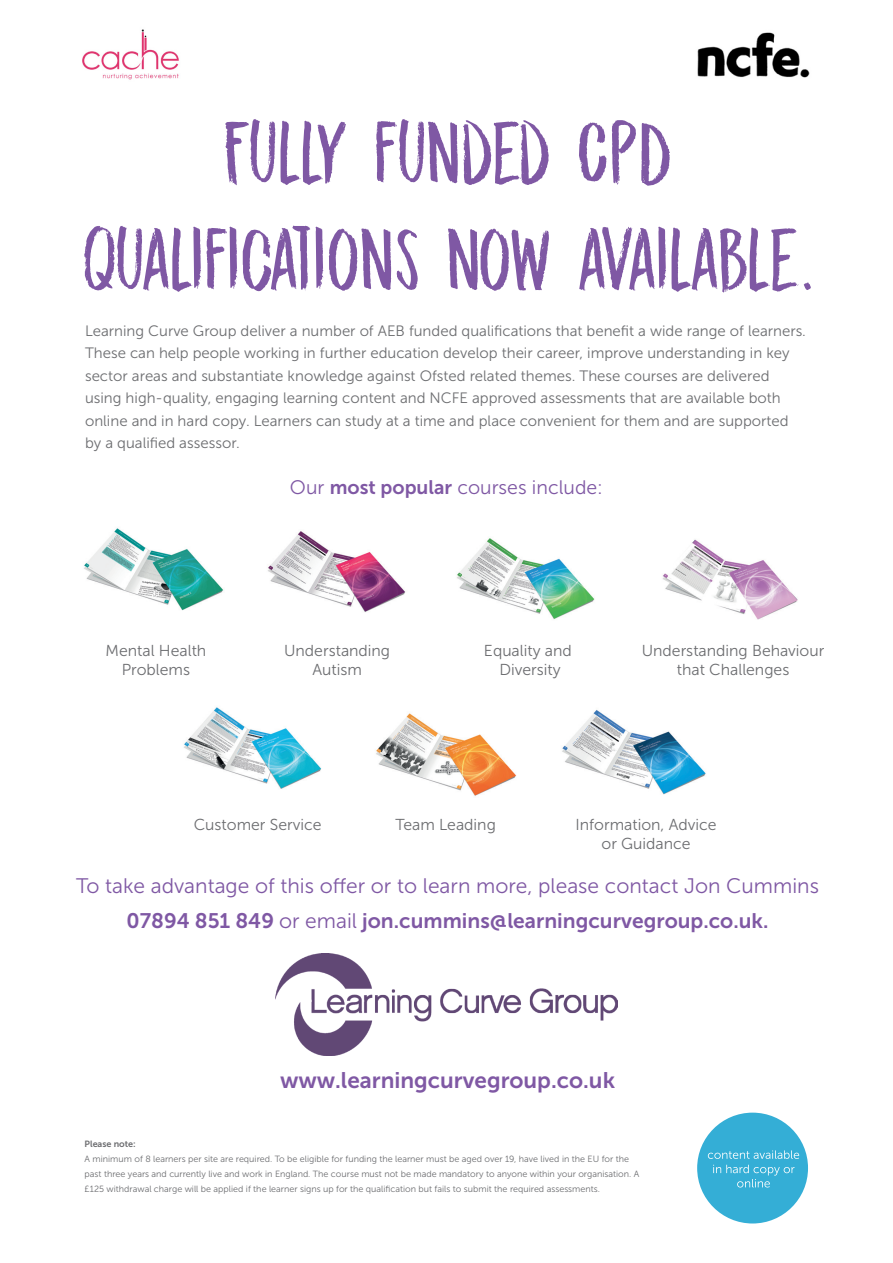
<style>
.page{position:relative;width:893px;height:1263px;background:#fff}
.page>*{position:absolute;margin:0;border:0;box-sizing:border-box;transform-origin:0 0}
.t1{font:88.95px/106.8px "DK Midnight Chalker";letter-spacing:-.03em;color:#7f58a4;text-align:center}
.t2{font:22.5px "Museo Sans 700";color:#7f58a4}
.t3{font:21px/34.2px "Museo Sans 300";color:#7f58a4;text-align:center}
.t4{font:19.5px "Museo Sans 300";color:#7f58a4}
.t5{font:15.75px/19px "Museo Sans 300";color:#6c6d70;text-align:center}
.t6{font:15px/22.5px "Museo Sans 300";color:#6c6d70}
.t7{font:9px/15px "Museo Sans 300";color:#6c6d70}
.t8{font:9px "Museo Sans 700";color:#6c6d70}
.s1{font-family:"Museo Sans 700"}
</style>
<div class="page">
<img style="left:268px;top:531px;width:138px;height:81px">
<img style="left:662px;top:539px;width:136px;height:81px">
<img style="left:184px;top:707px;width:138px;height:82px">
<img style="left:457px;top:538px;width:138px;height:81px">
<img style="left:562px;top:710px;width:144px;height:85px">
<img style="left:84px;top:528px;width:140px;height:83px">
<img style="left:376px;top:713px;width:141px;height:83px">
<div style="left:697px;top:1112px;width:111px;height:111px;background:#34aed6;border-radius:50%"></div>
<svg style="left:713px;top:1165px;width:81px;height:22px"></svg>
<svg style="left:708px;top:1150px;width:91px;height:9px"></svg>
<img style="left:275px;top:953px;width:343px;height:102px">
<img style="left:697px;top:32px;width:113px;height:46px">
<img style="left:82px;top:29px;width:97px;height:51px">
<p class="t1" style="left:81px;top:100px;width:734px">FULLY FUNDED CPD<br>QUALIFICATIONS NOW AVAILABLE.</p>
<p class="t6" style="left:85px;top:319px;width:722px">Learning Curve Group deliver a number of AEB funded qualifications that benefit a wide range of learners.<br>These can help people working in further education develop their career, improve understanding in key sector areas and substantiate knowledge against Ofsted related themes. These courses are delivered using high-quality, engaging learning content and NCFE approved assessments that are available both online and in hard copy. Learners can study at a time and place convenient for them and are supported by a qualified assessor.</p>
<p class="t4" style="left:290px;top:477px;width:314px">Our <span class="s1">most popular</span> courses include:</p>
<p class="t5" style="left:106px;top:641px;width:102px">Mental Health<br>Problems</p>
<p class="t5" style="left:284px;top:641px;width:108px">Understanding<br>Autism</p>
<p class="t5" style="left:484px;top:641px;width:89px">Equality and</p>
<p class="t5" style="left:499px;top:660px;width:63px">Diversity</p>
<p class="t5" style="left:642px;top:641px;width:184px">Understanding Behaviour that Challenges</p>
<p class="t5" style="left:194px;top:815px;width:129px">Customer Service</p>
<p class="t5" style="left:396px;top:815px;width:102px">Team Leading</p>
<p class="t5" style="left:576px;top:815px;width:142px">Information, Advice or Guidance</p>
<p class="t3" style="left:76px;top:869px;width:744px">To take advantage of this offer or to learn more, please contact Jon Cummins<br><span class="s1">07894 851 849</span> or email <span class="s1">jon.cummins@learningcurvegroup.co.uk.</span></p>
<p class="t2" style="left:280px;top:1067px;width:337px">www.learningcurvegroup.co.uk</p>
<p class="t8" style="left:85px;top:1139px;width:53px">Please note:</p>
<p class="t7" style="left:85px;top:1152px;width:556px">A minimum of 8 learners per site are required. To be eligible for funding the learner must be aged over 19, have lived in the EU for the past three years and currently live and work in England. The course must not be made mandatory to anyone within your organisation. A £125 withdrawal charge will be applied if the learner signs up for the qualification but fails to submit the required assessments.</p>
</div>
